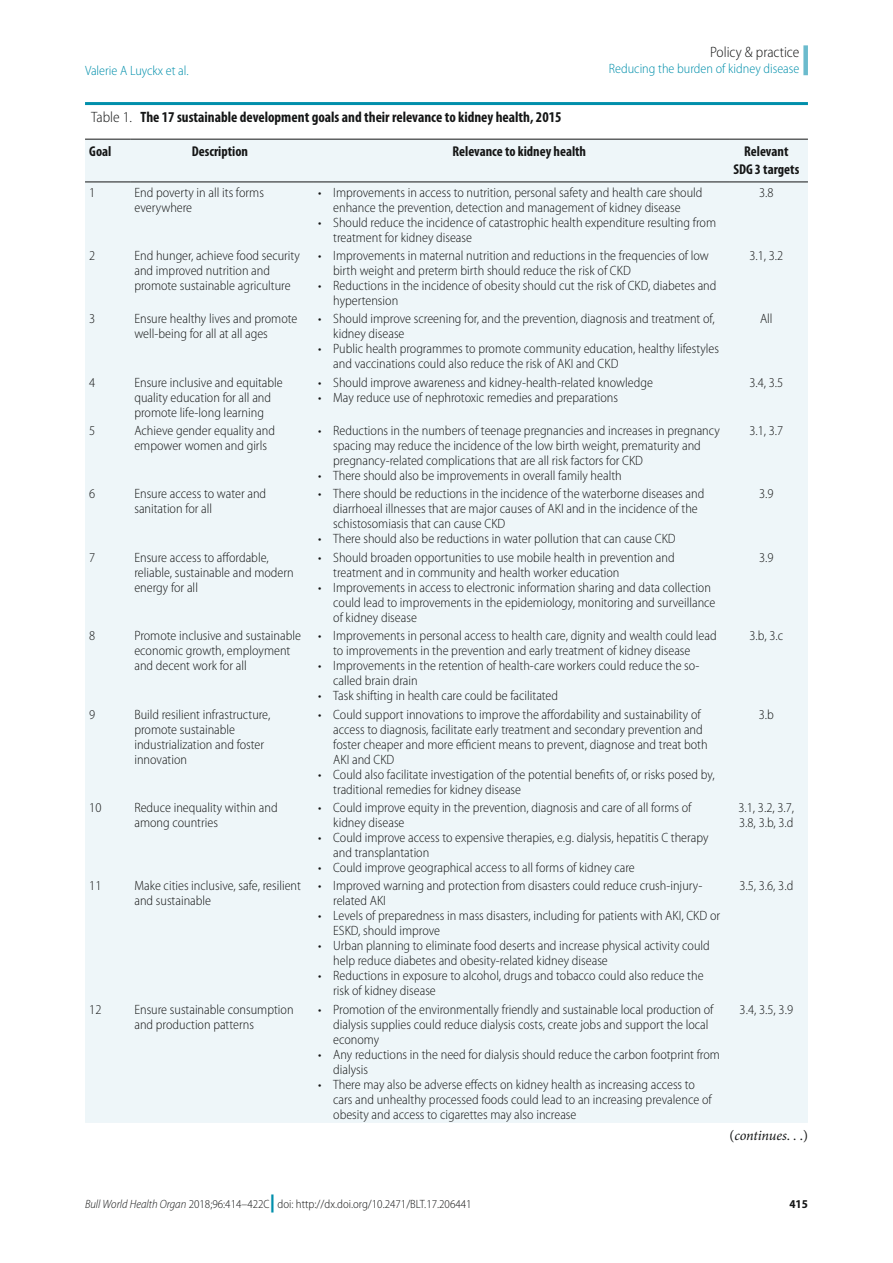
<style>
.page{position:relative;width:893px;height:1263px;background:#fff}
.page>*{position:absolute;margin:0;border:0;box-sizing:border-box;transform-origin:0 0}
.t1{font:700 condensed 15px "Myriad Pro";color:#151616}
.t2{font:300 semi-condensed 15px "Myriad Pro";color:#151616}
.t3{font:700 condensed 14.25px/17.9px "Myriad Pro";color:#151616;text-align:center}
.t4{font:italic 14.25px "Minion Pro";letter-spacing:-.01em;color:#151616}
.t5{font:300 semi-condensed 13.5px/15px "Myriad Pro";color:#151616}
.t6{font:300 semi-condensed 13.5px "Myriad Pro";color:#008fab}
.t7{font:300 semi-condensed 12px "Myriad Pro";color:#151616}
.t8{font:700 semi-condensed 12px "Myriad Pro";color:#151616}
.s1{font-weight:300;font-stretch:semi-condensed}
.s2{font-style:normal}
.s3{font-style:italic}
.s4{font-weight:900;font-stretch:normal;font-size:18px;color:#008fab}
</style>
<div class="page">
<div style="left:803px;top:45px;width:5px;height:30px;background:#6bbbcd"></div>
<hr style="left:85px;top:102px;width:723px;height:3px;background:#008fab">
<div style="left:85px;top:140px;width:723px;height:983px;background:#eef6f9"></div>
<hr style="left:85px;top:182px;width:45px;height:1px;background:#151616">
<hr style="left:130px;top:182px;width:184px;height:1px;background:#151616">
<hr style="left:314px;top:182px;width:415px;height:1px;background:#151616">
<hr style="left:729px;top:182px;width:79px;height:1px;background:#151616">
<hr style="left:85px;top:139px;width:45px;height:1px;background:#151616">
<hr style="left:130px;top:139px;width:184px;height:1px;background:#151616">
<hr style="left:314px;top:139px;width:415px;height:1px;background:#151616">
<hr style="left:729px;top:139px;width:79px;height:1px;background:#151616">
<p class="t2" style="left:710px;top:44px;width:91px">Policy &amp; practice</p>
<p class="t6" style="left:85px;top:63px;width:105px">Valerie A Luyckx et al.</p>
<p class="t6" style="left:609px;top:61px;width:192px">Reducing the burden of kidney disease</p>
<p class="t1" style="left:91px;top:108px;width:472px"><span class="s1">Table 1.</span> The 17 sustainable development goals and their relevance to kidney health, 2015</p>
<p class="t3" style="left:89px;top:143px;width:24px">Goal</p>
<p class="t3" style="left:192px;top:143px;width:58px">Description</p>
<p class="t3" style="left:452px;top:143px;width:135px">Relevance to kidney health</p>
<p class="t3" style="left:733px;top:143px;width:67px">Relevant<br>SDG 3 targets</p>
<p class="t5" style="left:89px;top:185px;width:8px">1</p>
<p class="t5" style="left:134px;top:185px;width:131px">End poverty in all its forms everywhere</p>
<p class="t5" style="left:318px;top:185px;width:386px;text-align:center">• Improvements in access to nutrition, personal safety and health care should enhance the prevention, detection and management of kidney disease</p>
<p class="t5" style="left:333px;top:215px;width:384px;text-indent:-15px">• Should reduce the incidence of catastrophic health expenditure resulting from treatment for kidney disease</p>
<p class="t5" style="left:759px;top:185px;width:16px">3.8</p>
<p class="t5" style="left:89px;top:248px;width:8px">2</p>
<p class="t5" style="left:134px;top:248px;width:167px">End hunger, achieve food security and improved nutrition and promote sustainable agriculture</p>
<p class="t5" style="left:333px;top:248px;width:377px;text-indent:-15px">• Improvements in maternal nutrition and reductions in the frequencies of low birth weight and preterm birth should reduce the risk of CKD</p>
<p class="t5" style="left:333px;top:278px;width:385px;text-indent:-15px">• Reductions in the incidence of obesity should cut the risk of CKD, diabetes and hypertension</p>
<p class="t5" style="left:89px;top:312px;width:8px">3</p>
<p class="t5" style="left:134px;top:312px;width:165px">Ensure healthy lives and promote well-being for all at all ages</p>
<p class="t5" style="left:333px;top:312px;width:383px;text-indent:-15px">• Should improve screening for, and the prevention, diagnosis and treatment of, kidney disease</p>
<p class="t5" style="left:333px;top:342px;width:387px;text-indent:-15px">• Public health programmes to promote community education, healthy lifestyles and vaccinations could also reduce the risk of AKI and CKD</p>
<p class="t5" style="left:89px;top:375px;width:8px">4</p>
<p class="t5" style="left:134px;top:375px;width:150px">Ensure inclusive and equitable quality education for all and promote life-long learning</p>
<p class="t5" style="left:318px;top:375px;width:336px">• Should improve awareness and kidney-health-related knowledge</p>
<p class="t5" style="left:318px;top:390px;width:301px">• May reduce use of nephrotoxic remedies and preparations</p>
<p class="t5" style="left:89px;top:423px;width:8px">5</p>
<p class="t5" style="left:134px;top:423px;width:142px">Achieve gender equality and empower women and girls</p>
<p class="t5" style="left:333px;top:423px;width:388px;text-indent:-15px">• Reductions in the numbers of teenage pregnancies and increases in pregnancy spacing may reduce the incidence of the low birth weight, prematurity and pregnancy-related complications that are all risk factors for CKD</p>
<p class="t5" style="left:318px;top:468px;width:305px">• There should also be improvements in overall family health</p>
<p class="t5" style="left:89px;top:487px;width:8px">6</p>
<p class="t5" style="left:134px;top:487px;width:133px">Ensure access to water and sanitation for all</p>
<p class="t5" style="left:333px;top:487px;width:373px;text-indent:-15px">• There should be reductions in the incidence of the waterborne diseases and diarrhoeal illnesses that are major causes of AKI and in the incidence of the schistosomiasis that can cause CKD</p>
<p class="t5" style="left:318px;top:532px;width:359px">• There should also be reductions in water pollution that can cause CKD</p>
<p class="t5" style="left:89px;top:550px;width:8px">7</p>
<p class="t5" style="left:134px;top:550px;width:161px">Ensure access to affordable, reliable, sustainable and modern energy for all</p>
<p class="t5" style="left:333px;top:550px;width:343px;text-indent:-15px">• Should broaden opportunities to use mobile health in prevention and treatment and in community and health worker education</p>
<p class="t5" style="left:333px;top:580px;width:384px;text-indent:-15px">• Improvements in access to electronic information sharing and data collection could lead to improvements in the epidemiology, monitoring and surveillance of kidney disease</p>
<p class="t5" style="left:89px;top:628px;width:8px">8</p>
<p class="t5" style="left:134px;top:628px;width:168px">Promote inclusive and sustainable economic growth, employment and decent work for all</p>
<p class="t5" style="left:333px;top:628px;width:385px;text-indent:-15px">• Improvements in personal access to health care, dignity and wealth could lead to improvements in the prevention and early treatment of kidney disease</p>
<p class="t5" style="left:333px;top:658px;width:368px;text-indent:-15px">• Improvements in the retention of health-care workers could reduce the so&shy;called brain drain</p>
<p class="t5" style="left:318px;top:688px;width:241px">• Task shifting in health care could be facilitated</p>
<p class="t5" style="left:89px;top:707px;width:8px">9</p>
<p class="t5" style="left:134px;top:707px;width:138px">Build resilient infrastructure, promote sustainable industrialization and foster innovation</p>
<p class="t5" style="left:333px;top:707px;width:376px;text-indent:-15px">• Could support innovations to improve the affordability and sustainability of access to diagnosis, facilitate early treatment and secondary prevention and foster cheaper and more efficient means to prevent, diagnose and treat both AKI and CKD</p>
<p class="t5" style="left:333px;top:767px;width:383px;text-indent:-15px">• Could also facilitate investigation of the potential benefits of, or risks posed by, traditional remedies for kidney disease</p>
<p class="t5" style="left:89px;top:800px;width:14px">10</p>
<p class="t5" style="left:134px;top:800px;width:145px">Reduce inequality within and among countries</p>
<p class="t5" style="left:333px;top:800px;width:360px;text-indent:-15px">• Could improve equity in the prevention, diagnosis and care of all forms of kidney disease</p>
<p class="t5" style="left:333px;top:830px;width:377px;text-indent:-15px">• Could improve access to expensive therapies, e.g. dialysis, hepatitis C therapy and transplantation</p>
<p class="t5" style="left:318px;top:860px;width:318px">• Could improve geographical access to all forms of kidney care</p>
<p class="t5" style="left:89px;top:878px;width:14px">11</p>
<p class="t5" style="left:134px;top:878px;width:168px">Make cities inclusive, safe, resilient and sustainable</p>
<p class="t5" style="left:333px;top:878px;width:371px;text-indent:-15px">• Improved warning and protection from disasters could reduce crush-injury&shy;related AKI</p>
<p class="t5" style="left:333px;top:908px;width:388px;text-indent:-15px">• Levels of preparedness in mass disasters, including for patients with AKI, CKD or<br>ESKD, should improve</p>
<p class="t5" style="left:333px;top:938px;width:378px;text-indent:-15px">• Urban planning to eliminate food deserts and increase physical activity could help reduce diabetes and obesity-related kidney disease</p>
<p class="t5" style="left:333px;top:968px;width:372px;text-indent:-15px">• Reductions in exposure to alcohol, drugs and tobacco could also reduce the risk of kidney disease</p>
<p class="t5" style="left:89px;top:1002px;width:14px">12</p>
<p class="t5" style="left:134px;top:1002px;width:161px">Ensure sustainable consumption and production patterns</p>
<p class="t5" style="left:333px;top:1002px;width:382px;text-indent:-15px">• Promotion of the environmentally friendly and sustainable local production of dialysis supplies could reduce dialysis costs, create jobs and support the local economy</p>
<p class="t5" style="left:333px;top:1047px;width:388px;text-indent:-15px">• Any reductions in the need for dialysis should reduce the carbon footprint from dialysis</p>
<p class="t5" style="left:333px;top:1077px;width:380px;text-indent:-15px">• There may also be adverse effects on kidney health as increasing access to cars and unhealthy processed foods could lead to an increasing prevalence of obesity and access to cigarettes may also increase</p>
<p class="t5" style="left:749px;top:248px;width:35px">3.1, 3.2</p>
<p class="t5" style="left:760px;top:312px;width:14px">All</p>
<p class="t5" style="left:749px;top:375px;width:35px">3.4, 3.5</p>
<p class="t5" style="left:749px;top:423px;width:35px">3.1, 3.7</p>
<p class="t5" style="left:759px;top:487px;width:16px">3.9</p>
<p class="t5" style="left:759px;top:550px;width:16px">3.9</p>
<p class="t5" style="left:749px;top:628px;width:35px">3.b, 3.c</p>
<p class="t5" style="left:759px;top:707px;width:17px">3.b</p>
<p class="t5" style="left:738px;top:800px;width:57px">3.1, 3.2, 3.7,<br>3.8, 3.b, 3.d</p>
<p class="t5" style="left:739px;top:878px;width:56px">3.5, 3.6, 3.d</p>
<p class="t5" style="left:740px;top:1002px;width:55px">3.4, 3.5, 3.9</p>
<p class="t4" style="left:729px;top:1127px;width:80px"><span class="s2">(</span>continues<span class="s2">. . .)</span></p>
<p class="t7" style="left:85px;top:1198px;width:388px"><span class="s3">Bull World Health Organ</span> 2018;96:414–422C<span class="s4">|</span> doi: http://dx.doi.org/10.2471/BLT.17.206441</p>
<p class="t8" style="left:789px;top:1197px;width:20px">415</p>
</div>
